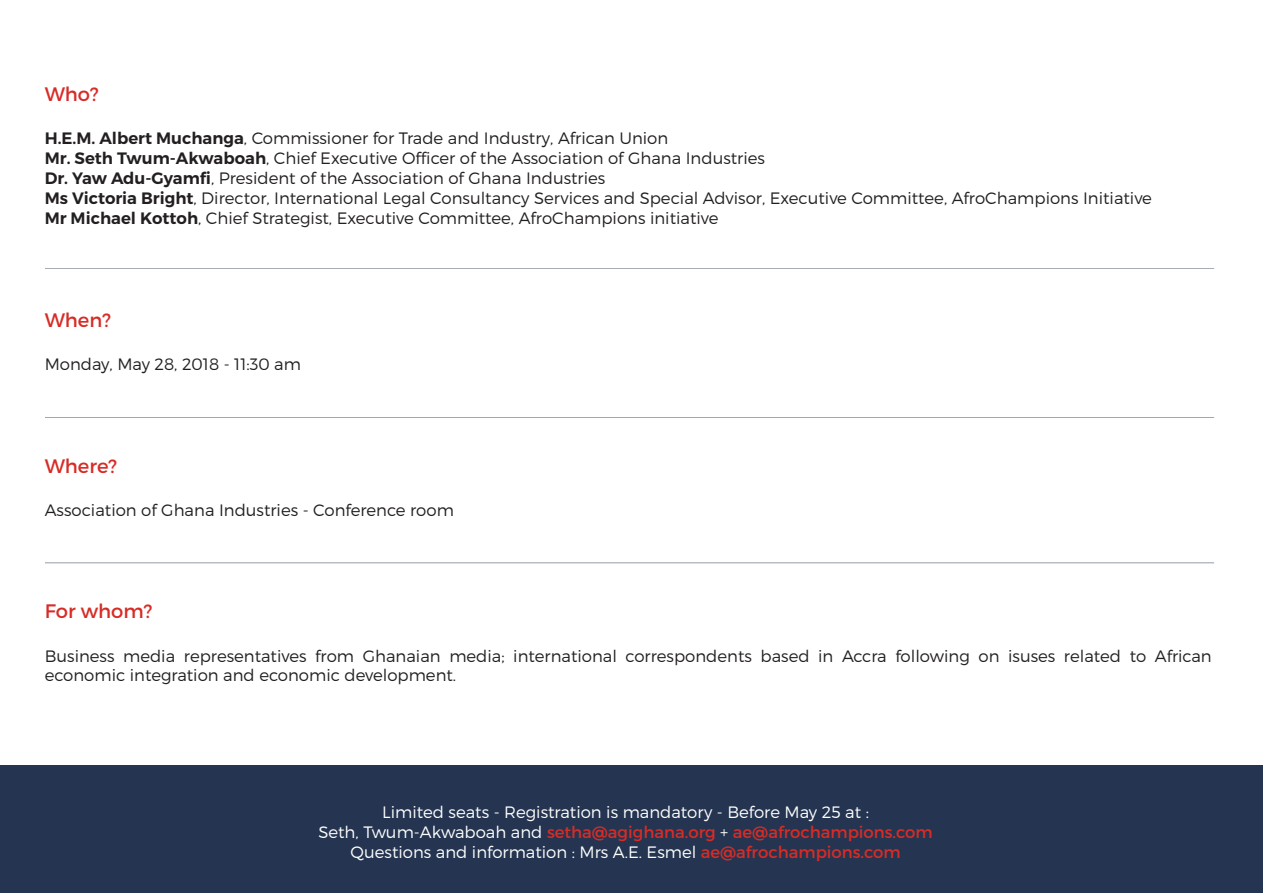
<style>
.page{position:relative;width:1263px;height:893px;background:#fff}
.page>*{position:absolute;margin:0;border:0;box-sizing:border-box;transform-origin:0 0}
.t1{font:19.5px "Montserrat";color:#d72c26}
.t2{font:300 16.5px/20px "Montserrat";color:#231f20}
.t3{font:300 16.5px/19.8px "Montserrat";color:#fff;text-align:center}
.s1{font-weight:600}
.s2{font-weight:400;color:#d72c26}
</style>
<div class="page">
<hr style="left:45px;top:268px;width:1169px;height:1px;background:#253551">
<hr style="left:45px;top:417px;width:1169px;height:1px;background:#253551">
<hr style="left:45px;top:563px;width:1169px;height:1px;background:#253551">
<div style="left:0;top:765px;width:1263px;height:128px;background:#253551"></div>
<p class="t1" style="left:45px;top:82px;width:56px">Who?</p>
<p class="t2" style="left:45px;top:128px;width:1109px"><span class="s1">H.E.M. Albert Muchanga</span>, Commissioner for Trade and Industry, African Union<br><span class="s1">Mr. Seth Twum-Akwaboah</span>, Chief Executive Officer of the Association of Ghana Industries<br><span class="s1">Dr. Yaw Adu-Gyamfi</span>, President of the Association of Ghana Industries<br><span class="s1">Ms Victoria Bright</span>, Director, International Legal Consultancy Services and Special Advisor, Executive Committee, AfroChampions Initiative <span class="s1">Mr Michael Kottoh</span>, Chief Strategist, Executive Committee, AfroChampions initiative</p>
<p class="t1" style="left:45px;top:308px;width:68px">When?</p>
<p class="t2" style="left:45px;top:354px;width:258px">Monday, May 28, 2018 - 11:30 am</p>
<p class="t1" style="left:45px;top:454px;width:74px">Where?</p>
<p class="t2" style="left:45px;top:500px;width:411px">Association of Ghana Industries - Conference room</p>
<p class="t1" style="left:45px;top:599px;width:109px">For whom?</p>
<p class="t2" style="left:45px;top:645px;width:1168px">Business media representatives from Ghanaian media; international correspondents based in Accra following on isuses related to African economic integration and economic development.</p>
<p class="t3" style="left:318px;top:802px;width:616px">Limited seats - Registration is mandatory - Before May 25 at :<br>Seth, Twum-Akwaboah and <span class="s2">setha@agighana.org</span> + <span class="s2">ae@afrochampions.com<br></span>Questions and information : Mrs A.E. Esmel <span class="s2">ae@afrochampions.com</span></p>
</div>
